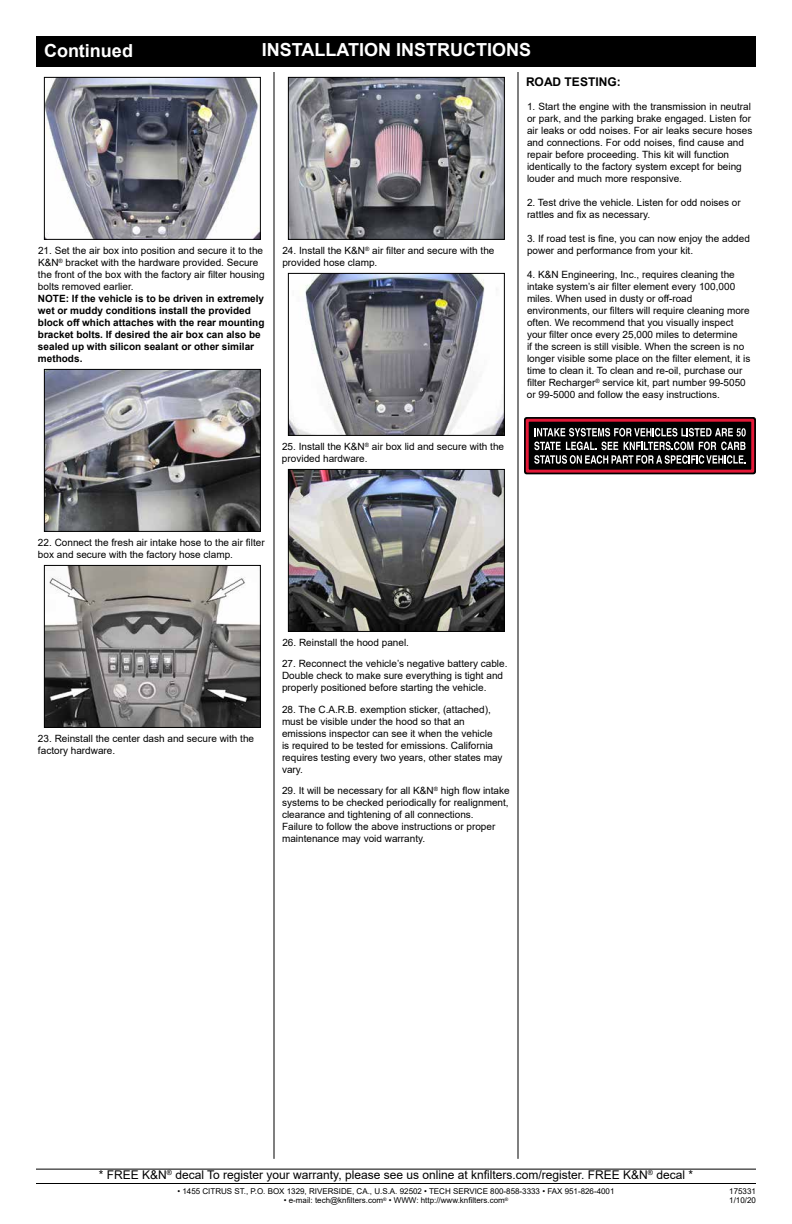
<style>
.page{position:relative;width:792px;height:1224px;background:#fff}
.page>*{position:absolute;margin:0;border:0;box-sizing:border-box;transform-origin:0 0}
.t1{font:700 18px "Arial";color:#fff}
.t2{font:12px "Arial";color:#000}
.t3{font:700 12px "Arial";color:#000}
.t4{font:10px/12px "Arial";color:#000}
.t5{font:700 10px/12px "Arial";color:#000}
.t6{font:8px/9.6px "Arial";color:#000}
</style>
<div class="page">
<div style="left:36px;top:36px;width:720px;height:31px;background:#000"></div>
<hr style="left:36px;top:1183px;width:720px;height:1px;background:#000">
<hr style="left:274px;top:72px;width:1px;height:1087px;background:#000">
<hr style="left:518px;top:72px;width:1px;height:1087px;background:#000">
<hr style="left:36px;top:1169px;width:720px;height:1px;background:#000">
<img style="left:46px;top:79px;width:213px;height:159px">
<div style="left:44px;top:77px;width:217px;height:163px;border:1px solid #000"></div>
<img style="left:46px;top:371px;width:213px;height:159px">
<div style="left:44px;top:369px;width:217px;height:163px;border:1px solid #000"></div>
<img style="left:46px;top:567px;width:213px;height:159px">
<div style="left:44px;top:565px;width:217px;height:163px;border:1px solid #000"></div>
<img style="left:290px;top:79px;width:213px;height:159px">
<div style="left:288px;top:77px;width:217px;height:163px;border:1px solid #000"></div>
<img style="left:290px;top:275px;width:213px;height:159px">
<div style="left:288px;top:273px;width:217px;height:163px;border:1px solid #000"></div>
<img style="left:290px;top:471px;width:213px;height:159px">
<div style="left:288px;top:469px;width:217px;height:163px;border:1px solid #000"></div>
<div style="left:526px;top:420px;width:228px;height:52px;background:#000"></div>
<div style="left:524px;top:417px;width:232px;height:57px;border:5px solid #000"></div>
<div style="left:526px;top:419px;width:228px;height:54px;border:3px solid #e31837"></div>
<svg style="left:534px;top:428px;width:212px;height:36px"></svg>
<h1 class="t1" style="left:44px;top:38px;width:90px">Continued</h1>
<h1 class="t1" style="left:262px;top:37px;width:271px">INSTALLATION INSTRUCTIONS</h1>
<p class="t3" style="left:526px;top:73px;width:96px">ROAD TESTING:</p>
<p class="t4" style="left:38px;top:244px;width:228px">21. Set the air box into position and secure it to the K&amp;N<sup>®</sup> bracket with the hardware provided. Secure the front of the box with the factory air filter housing bolts removed earlier.</p>
<p class="t5" style="left:38px;top:293px;width:228px">NOTE: If the vehicle is to be driven in extremely wet or muddy conditions install the provided block off which attaches with the rear mounting bracket bolts. If desired the air box can also be sealed up with silicon sealant or other similar methods.</p>
<p class="t4" style="left:282px;top:244px;width:214px">24. Install the K&amp;N<sup>®</sup> air filter and secure with the provided hose clamp.</p>
<p class="t4" style="left:282px;top:440px;width:224px">25. Install the K&amp;N<sup>®</sup> air box lid and secure with the provided hardware.</p>
<p class="t4" style="left:527px;top:101px;width:227px">1. Start the engine with the transmission in neutral or park, and the parking brake engaged. Listen for air leaks or odd noises. For air leaks secure hoses and connections. For odd noises, find cause and repair before proceeding. This kit will function identically to the factory system except for being louder and much more responsive.</p>
<p class="t4" style="left:527px;top:197px;width:215px">2. Test drive the vehicle. Listen for odd noises or rattles and fix as necessary.</p>
<p class="t4" style="left:527px;top:233px;width:224px">3. If road test is fine, you can now enjoy the added power and performance from your kit.</p>
<p class="t4" style="left:527px;top:269px;width:225px">4. K&amp;N Engineering, Inc., requires cleaning the intake system’s air filter element every 100,000 miles. When used in dusty or off-road environments, our filters will require cleaning more often. We recommend that you visually inspect your filter once every 25,000 miles to determine<br>if the screen is still visible. When the screen is no longer visible some place on the filter element, it is time to clean it. To clean and re-oil, purchase our filter Recharger<sup>®</sup> service kit, part number 99-5050 or 99-5000 and follow the easy instructions.</p>
<p class="t4" style="left:38px;top:536px;width:228px">22. Connect the fresh air intake hose to the air filter box and secure with the factory hose clamp.</p>
<p class="t4" style="left:38px;top:733px;width:218px">23. Reinstall the center dash and secure with the factory hardware.</p>
<p class="t4" style="left:282px;top:637px;width:128px">26. Reinstall the hood panel.</p>
<p class="t4" style="left:282px;top:658px;width:227px">27. Reconnect the vehicle’s negative battery cable.<br>Double check to make sure everything is tight and properly positioned before starting the vehicle.</p>
<p class="t4" style="left:282px;top:703px;width:222px">28. The C.A.R.B. exemption sticker, (attached), must be visible under the hood so that an emissions inspector can see it when the vehicle<br>is required to be tested for emissions. California requires testing every two years, other states may vary.</p>
<p class="t4" style="left:282px;top:784px;width:229px">29. It will be necessary for all K&amp;N<sup>®</sup> high flow intake systems to be checked periodically for realignment, clearance and tightening of all connections.<br>Failure to follow the above instructions or proper maintenance may void warranty.</p>
<p class="t2" style="left:99px;top:1167px;width:596px">* FREE K&amp;N<sup>®</sup> decal To register your warranty, please see us online at knfilters.com/register. FREE K&amp;N<sup>®</sup> decal *</p>
<p class="t6" style="left:177px;top:1186px;width:439px">• 1455 CITRUS ST., P.O. BOX 1329, RIVERSIDE, CA., U.S.A. 92502 • TECH SERVICE 800-858-3333 • FAX 951-826-4001</p>
<p class="t6" style="left:284px;top:1196px;width:226px">• e-mail: tech@knfilters.com<sup>®</sup> • WWW: http://www.knfilters.com<sup>®</sup></p>
<p class="t6" style="left:729px;top:1186px;width:28px">175331<br>1/10/20</p>
</div>
